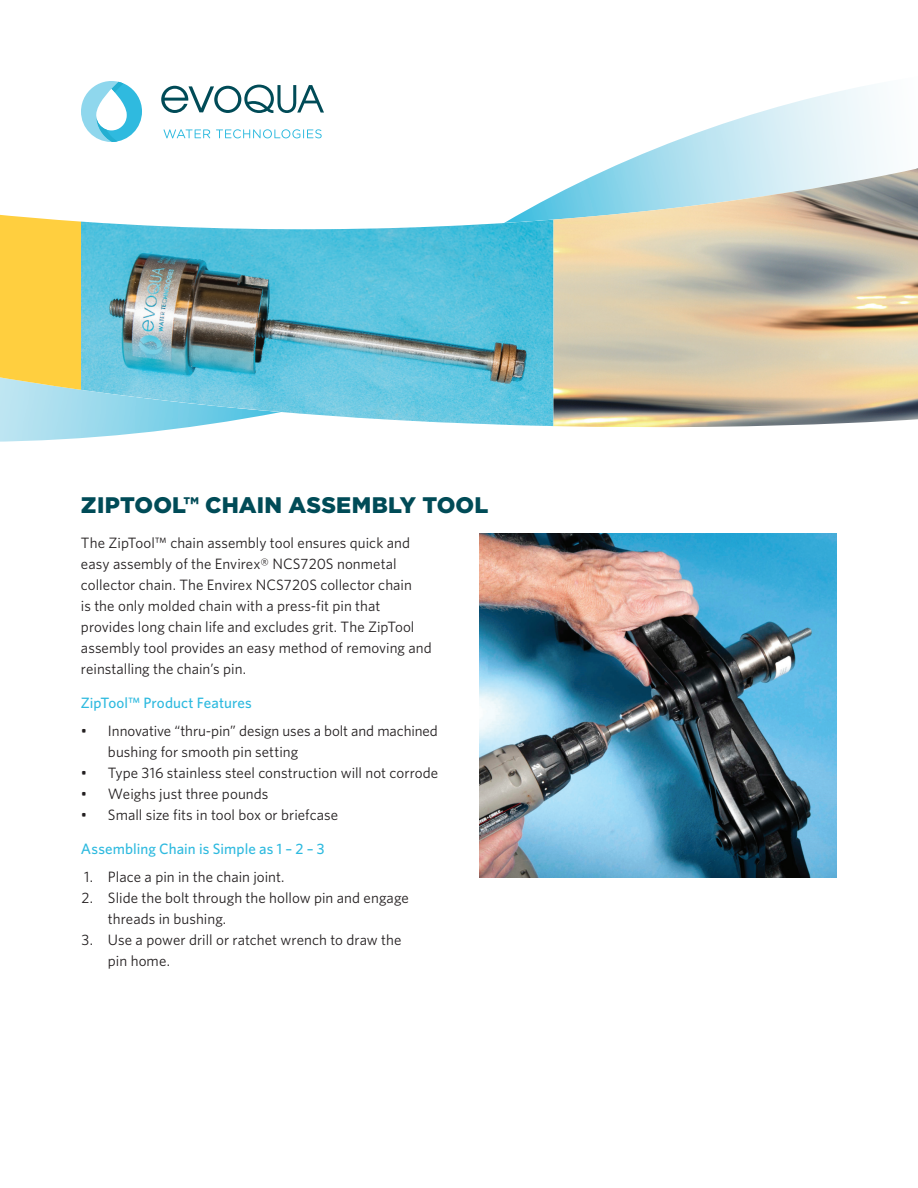
<style>
.page{position:relative;width:918px;height:1188px;background:#fff}
.page>*{position:absolute;margin:0;border:0;box-sizing:border-box;transform-origin:0 0}
.t1{font:900 22.5px "Gotham";letter-spacing:.01em;color:#004b57}
.t2{font:15px/21px "Whitney";color:#231f20}
.t3{font:500 15px "Whitney";letter-spacing:.005em;color:#2fbadf}
</style>
<div class="page">
<img style="left:480px;top:533px;width:357px;height:345px">
<svg style="left:509px;top:85px;width:376px;height:135px"></svg>
<svg style="left:0;top:214px;width:196px;height:228px;background:#ead880"></svg>
<svg style="left:161px;top:85px;width:163px;height:28px"></svg>
<svg style="left:164px;top:129px;width:46px;height:9px"></svg>
<svg style="left:216px;top:129px;width:106px;height:9px"></svg>
<svg style="left:81px;top:81px;width:61px;height:61px"></svg>
<img style="left:81px;top:220px;width:473px;height:206px">
<img style="left:554px;top:168px;width:364px;height:259px">
<h1 class="t1" style="left:81px;top:490px;width:409px">ZIPTOOL™ CHAIN ASSEMBLY TOOL</h1>
<p class="t2" style="left:81px;top:531px;width:352px">The ZipTool™ chain assembly tool ensures quick and easy assembly of the Envirex® NCS720S nonmetal collector chain. The Envirex NCS720S collector chain<br>is the only molded chain with a press-fit pin that provides long chain life and excludes grit. The ZipTool assembly tool provides an easy method of removing and reinstalling the chain’s pin.</p>
<p class="t3" style="left:81px;top:693px;width:172px">ZipTool™ Product Features</p>
<p class="t2" style="left:108px;top:720px;width:331px;text-indent:-27px">• Innovative “thru-pin” design uses a bolt and machined bushing for smooth pin setting</p>
<p class="t2" style="left:81px;top:762px;width:359px">• Type 316 stainless steel construction will not corrode</p>
<p class="t2" style="left:81px;top:783px;width:189px">• Weighs just three pounds</p>
<p class="t2" style="left:81px;top:804px;width:259px">• Small size fits in tool box or briefcase</p>
<p class="t3" style="left:81px;top:839px;width:245px">Assembling Chain is Simple as 1 – 2 – 3</p>
<p class="t2" style="left:84px;top:866px;width:202px">1. Place a pin in the chain joint.</p>
<p class="t2" style="left:108px;top:887px;width:302px;text-indent:-26px">2. Slide the bolt through the hollow pin and engage threads in bushing.</p>
<p class="t2" style="left:108px;top:929px;width:295px;text-indent:-26px">3. Use a power drill or ratchet wrench to draw the pin home.</p>
</div>
